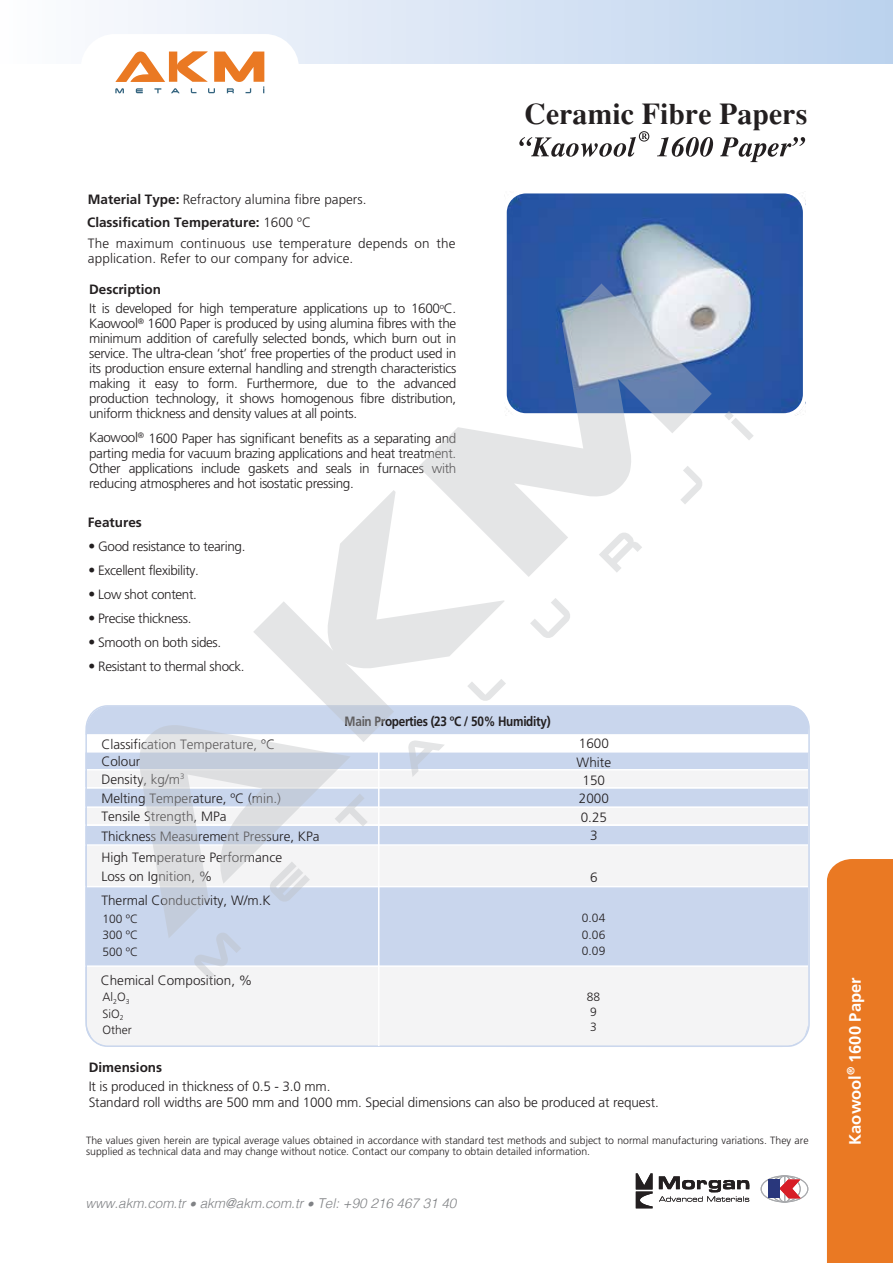
<style>
.page{position:relative;width:893px;height:1263px;background:#fff}
.page>*{position:absolute;margin:0;border:0;box-sizing:border-box;transform-origin:0 0}
.t1{font:700 30px "Times Turk";color:#231f20}
.t2{font:700 16.5px "Frutiger";color:#fff}
.t3{font:300 13.5px/18.5px "Frutiger";letter-spacing:-.01em;color:#231f20}
.t4{font:700 13.5px/23.4px "Frutiger";color:#231f20}
.t5{font:300 13.5px/15px "Frutiger";letter-spacing:.01em;color:#231f20}
.t6{font:italic 300 13.5px "Helvetica";color:#808285}
.t7{font:700 13.5px "Frutiger";letter-spacing:-.025em;color:#231f20;scale:.87 1}
.t8{font:300 12px/16.5px "Frutiger";color:#231f20;text-align:justify}
.t9{font:300 10.5px/11.2px "Frutiger";color:#231f20}
.s1{font-weight:300}
.s2{font-weight:700}
.s3{font-family:"Helvetica"}
</style>
<div class="page">
<img style="left:507px;top:194px;width:298px;height:221px">
<svg style="left:85px;top:777px;width:725px;height:270px"></svg>
<hr style="left:378px;top:735px;width:1px;height:311px;background:#fff">
<svg style="left:519px;top:131px;width:286px;height:31px"></svg>
<div style="left:827px;top:859px;width:66px;height:404px;background:#ea7923"></div>
<div style="left:502px;top:189px;width:305px;height:228px;border:4px solid #fff;border-radius:21px"></div>
<div style="left:761px;top:1176px;width:47px;height:26px;border:1px solid #a8aaad;border-radius:50%"></div>
<svg style="left:779px;top:1176px;width:22px;height:26px"></svg>
<div style="left:768px;top:1179px;width:11px;height:19px;background:#29377c"></div>
<svg style="left:659px;top:1176px;width:90px;height:26px"></svg>
<svg style="left:635px;top:1173px;width:18px;height:35px"></svg>
<div style="left:0;top:0;width:893px;height:64px;background:linear-gradient(to right,#fdfcfe,#bbd2ed)"></div>
<div style="left:81px;top:34px;width:218px;height:77px;background:#fff;border-radius:34px"></div>
<svg style="left:115px;top:51px;width:149px;height:42px"></svg>
<svg style="left:139px;top:777px;width:212px;height:161px"></svg>
<svg style="left:253px;top:490px;width:251px;height:189px"></svg>
<svg style="left:418px;top:283px;width:294px;height:294px"></svg>
<svg style="left:193px;top:932px;width:48px;height:48px"></svg>
<svg style="left:269px;top:861px;width:41px;height:41px"></svg>
<svg style="left:335px;top:794px;width:33px;height:32px"></svg>
<svg style="left:85px;top:679px;width:725px;height:98px"></svg>
<svg style="left:530px;top:598px;width:40px;height:40px"></svg>
<svg style="left:599px;top:532px;width:43px;height:41px"></svg>
<svg style="left:680px;top:466px;width:23px;height:38px"></svg>
<svg style="left:724px;top:411px;width:30px;height:29px"></svg>
<p class="t4" style="left:87px;top:187px;width:281px">Material Type: <span class="s1">Refractory alumina fibre papers.<br></span>Classification Temperature: <span class="s1">1600 ºC</span></p>
<p class="t5" style="left:88px;top:236px;width:369px">The maximum continuous use temperature depends on the application. Refer to our company for advice.</p>
<p class="t3" style="left:89px;top:279px;width:369px;line-height:20px"><span class="s2">Description<br></span>It is developed for high temperature applications up to 1600<sup>o</sup>C.</p>
<p class="t3" style="left:89px;top:316px;width:369px;line-height:15px;text-align:justify">Kaowool<sup>®</sup> 1600 Paper is produced by using alumina fibres with the minimum addition of carefully selected bonds, which burn out in service. The ultra-clean ‘shot’ free properties of the product used in its production ensure external handling and strength characteristics making it easy to form. Furthermore, due to the advanced production technology, it shows homogenous fibre distribution, uniform thickness and density values at all points.</p>
<p class="t3" style="left:89px;top:430px;width:369px;line-height:15px;text-align:justify">Kaowool<sup>®</sup> 1600 Paper has significant benefits as a separating and parting media for vacuum brazing applications and heat treatment.<br>Other applications include gaskets and seals in furnaces with reducing atmospheres and hot isostatic pressing.</p>
<p class="t4" style="left:88px;top:510px;width:56px">Features</p>
<p class="t3" style="left:88px;top:537px;width:159px"><span class="s3">•</span> Good resistance to tearing.</p>
<p class="t3" style="left:88px;top:561px;width:112px"><span class="s3">•</span> Excellent flexibility.</p>
<p class="t3" style="left:88px;top:585px;width:110px"><span class="s3">•</span> Low shot content.</p>
<p class="t3" style="left:88px;top:609px;width:105px"><span class="s3">•</span> Precise thickness.</p>
<p class="t3" style="left:88px;top:633px;width:134px"><span class="s3">•</span> Smooth on both sides.</p>
<p class="t3" style="left:88px;top:657px;width:158px"><span class="s3">•</span> Resistant to thermal shock.</p>
<h1 class="t1" style="left:524px;top:95px;width:285px">Ceramic Fibre Papers</h1>
<p class="t3" style="left:101px;top:735px;width:220px">Classification Temperature, ºC<br>Colour<br>Density, kg/m<sup>3<br></sup>Melting Temperature, ºC (min.)<br>Tensile Strength, MPa<br>Thickness Measurement Pressure, KPa</p>
<p class="t3" style="left:101px;top:847px;width:182px;line-height:19.5px">High Temperature Performance<br>Loss on Ignition, %</p>
<p class="t3" style="left:101px;top:891px;width:171px">Thermal Conductivity, W/m.K</p>
<p class="t8" style="left:102px;top:910px;width:37px">100 ºC 300 ºC 500 ºC</p>
<p class="t8" style="left:103px;top:989px;width:31px;text-align:left">Al<sub>2</sub>O<sub>3<br></sub>SiO<sub>2<br></sub>Other</p>
<p class="t3" style="left:101px;top:971px;width:153px">Chemical Composition, %</p>
<p class="t7" style="left:345px;top:713px;width:238px">Main Properties (23 ºC / 50% Humidity)</p>
<p class="t3" style="left:577px;top:734px;width:36px;text-align:center">1600<br>White<br>150<br>2000<br>0.25<br>3</p>
<p class="t3" style="left:590px;top:868px;width:9px">6</p>
<p class="t8" style="left:582px;top:910px;width:25px">0.04<br>0.06<br>0.09</p>
<p class="t8" style="left:587px;top:989px;width:15px;line-height:15px;text-align:left">88<br>9<br>3</p>
<p class="t4" style="left:89px;top:1055px;width:75px">Dimensions</p>
<p class="t3" style="left:89px;top:1078px;width:572px;line-height:16.5px">It is produced in thickness of 0.5 - 3.0 mm.<br>Standard roll widths are 500 mm and 1000 mm. Special dimensions can also be produced at request.</p>
<p class="t9" style="left:86px;top:1135px;width:724px">The values given herein are typical average values obtained in accordance with standard test methods and subject to normal manufacturing variations. They are supplied as technical data and may change without notice. Contact our company to obtain detailed information.</p>
<p class="t6" style="left:85px;top:1191px;width:372px">www.akm.com.tr • akm@akm.com.tr • Tel: +90 216 467 31 40</p>
<p class="t2" style="left:845px;top:1145px;width:169px;rotate:-90deg">Kaowool<sup>®</sup> 1600 Paper</p>
</div>
